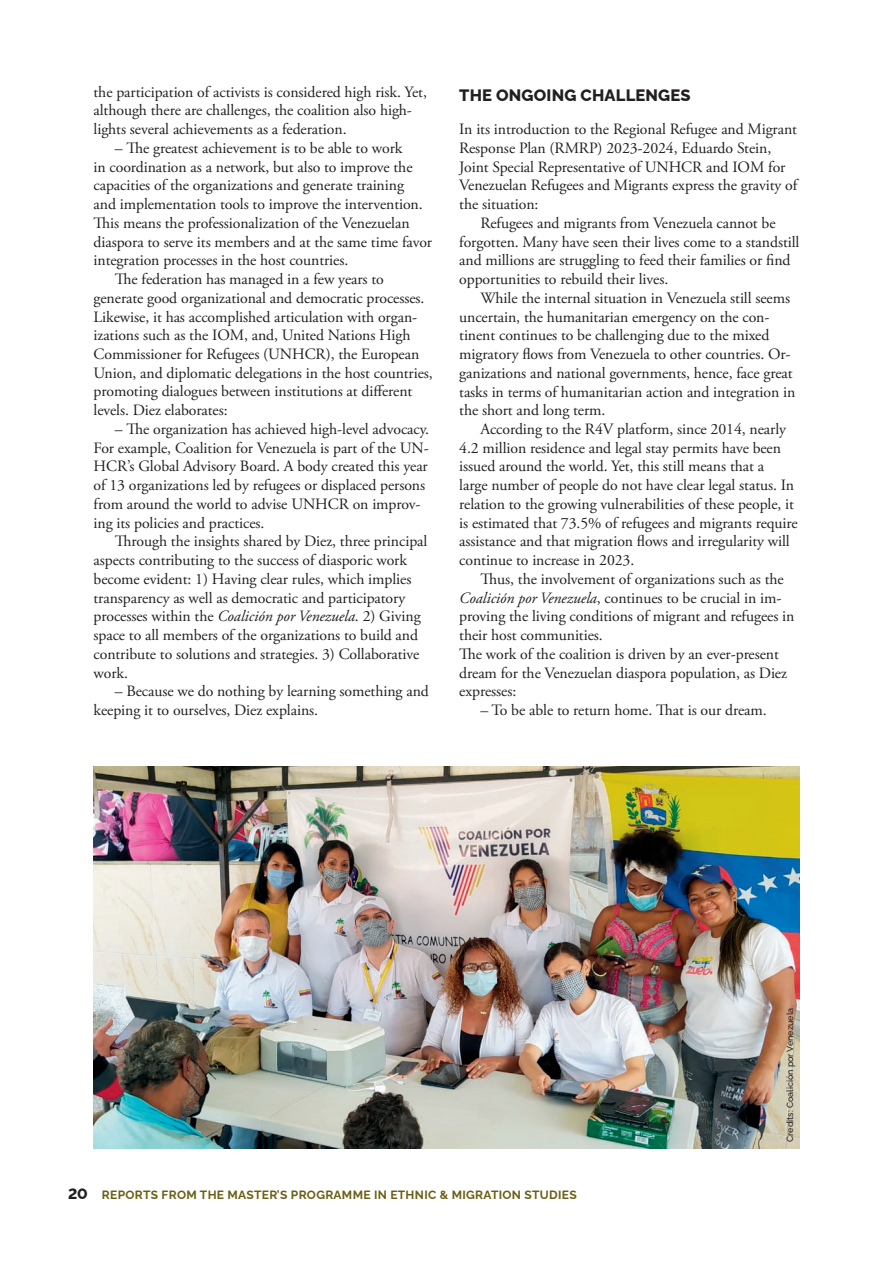
<style>
.page{position:relative;width:893px;height:1263px;background:#fff}
.page>*{position:absolute;margin:0;border:0;box-sizing:border-box;transform-origin:0 0}
.t1{font:800 16.5px "Raleway";letter-spacing:.01em;color:#231f20}
.t2{font:15.75px/18.8px "Adobe Garamond Pro";letter-spacing:-.005em;color:#231f20}
.t3{font:700 12px "Raleway";letter-spacing:.025em;color:#6b5f14}
.t4{font:500 9px "Raleway";letter-spacing:-.005em;color:#231f20}
.s1{font-style:italic}
.s2{font-weight:800;font-size:15px;color:#231f20}
</style>
<div class="page">
<img style="left:94px;top:766px;width:705px;height:382px">
<p class="t2" style="left:94px;top:83px;width:335px">the participation of activists is considered high risk. Yet, although there are challenges, the coalition also high&shy;lights several achievements as a federation.</p>
<p class="t2" style="left:115px;top:139px;width:289px">– The greatest achievement is to be able to work</p>
<p class="t2" style="left:94px;top:158px;width:320px">in coordination as a network, but also to improve the</p>
<p class="t2" style="left:94px;top:176px;width:312px">capacities of the organizations and generate training</p>
<p class="t2" style="left:94px;top:195px;width:331px">and implementation tools to improve the intervention.</p>
<p class="t2" style="left:94px;top:214px;width:318px">This means the professionalization of the Venezuelan</p>
<p class="t2" style="left:94px;top:233px;width:340px">diaspora to serve its members and at the same time favor</p>
<p class="t2" style="left:94px;top:251px;width:256px">integration processes in the host countries.</p>
<p class="t2" style="left:115px;top:270px;width:271px">The federation has managed in a few years to</p>
<p class="t2" style="left:94px;top:289px;width:333px">generate good organizational and democratic processes.</p>
<p class="t2" style="left:94px;top:308px;width:325px">Likewise, it has accomplished articulation with organ-</p>
<p class="t2" style="left:94px;top:326px;width:319px">izations such as the IOM, and, United Nations High</p>
<p class="t2" style="left:94px;top:345px;width:327px">Commissioner for Refugees (UNHCR), the European</p>
<p class="t2" style="left:94px;top:364px;width:341px">Union, and diplomatic delegations in the host countries,</p>
<p class="t2" style="left:94px;top:383px;width:320px">promoting dialogues between institutions at different</p>
<p class="t2" style="left:94px;top:401px;width:136px">levels. Diez elaborates:</p>
<p class="t2" style="left:94px;top:420px;width:337px;text-indent:21px">– The organization has achieved high-level advocacy.<br>For example, Coalition for Venezuela is part of the UN-HCR’s Global Advisory Board. A body created this year of 13 organizations led by refugees or displaced persons from around the world to advise UNHCR on improv&shy;ing its policies and practices.</p>
<p class="t2" style="left:94px;top:533px;width:335px;text-indent:21px">Through the insights shared by Diez, three principal aspects contributing to the success of diasporic work become evident: 1) Having clear rules, which implies transparency as well as democratic and participatory processes within the <span class="s1">Coalición por Venezuela</span>. 2) Giving space to all members of the organizations to build and contribute to solutions and strategies. 3) Collaborative work.</p>
<p class="t2" style="left:94px;top:683px;width:337px;text-indent:21px">– Because we do nothing by learning something and keeping it to ourselves, Diez explains.</p>
<p class="t1" style="left:459px;top:82px;width:233px">THE ONGOING CHALLENGES</p>
<p class="t2" style="left:459px;top:120px;width:340px">In its introduction to the Regional Refugee and Migrant Response Plan (RMRP) 2023-2024, Eduardo Stein, Joint Special Representative of UNHCR and IOM for Venezuelan Refugees and Migrants express the gravity of the situation:</p>
<p class="t2" style="left:459px;top:214px;width:342px;text-indent:21px">Refugees and migrants from Venezuela cannot be forgotten. Many have seen their lives come to a standstill and millions are struggling to feed their families or find opportunities to rebuild their lives.</p>
<p class="t2" style="left:459px;top:289px;width:338px;text-indent:21px">While the internal situation in Venezuela still seems uncertain, the humanitarian emergency on the con&shy;tinent continues to be challenging due to the mixed migratory flows from Venezuela to other countries. Or&shy;ganizations and national governments, hence, face great tasks in terms of humanitarian action and integration in the short and long term.</p>
<p class="t2" style="left:459px;top:420px;width:340px;text-indent:21px">According to the R4V platform, since 2014, nearly 4.2 million residence and legal stay permits have been issued around the world. Yet, this still means that a<br>large number of people do not have clear legal status. In relation to the growing vulnerabilities of these people, it is estimated that 73.5% of refugees and migrants require assistance and that migration flows and irregularity will continue to increase in 2023.</p>
<p class="t2" style="left:459px;top:570px;width:337px;text-indent:21px">Thus, the involvement of organizations such as the <span class="s1">Coalición por Venezuela</span>, continues to be crucial in im&shy;proving the living conditions of migrant and refugees in their host communities.<br>The work of the coalition is driven by an ever-present dream for the Venezuelan diaspora population, as Diez expresses:</p>
<p class="t2" style="left:480px;top:701px;width:288px">– To be able to return home. That is our dream.</p>
<p class="t4" style="left:783px;top:1142px;width:135px;rotate:-90deg">Credits: Coalición por Venezuela</p>
<p class="t3" style="left:68px;top:1185px;width:510px"><span class="s2">20</span> REPORTS FROM THE MASTER’S PROGRAMME IN ETHNIC &amp; MIGRATION STUDIES</p>
</div>
